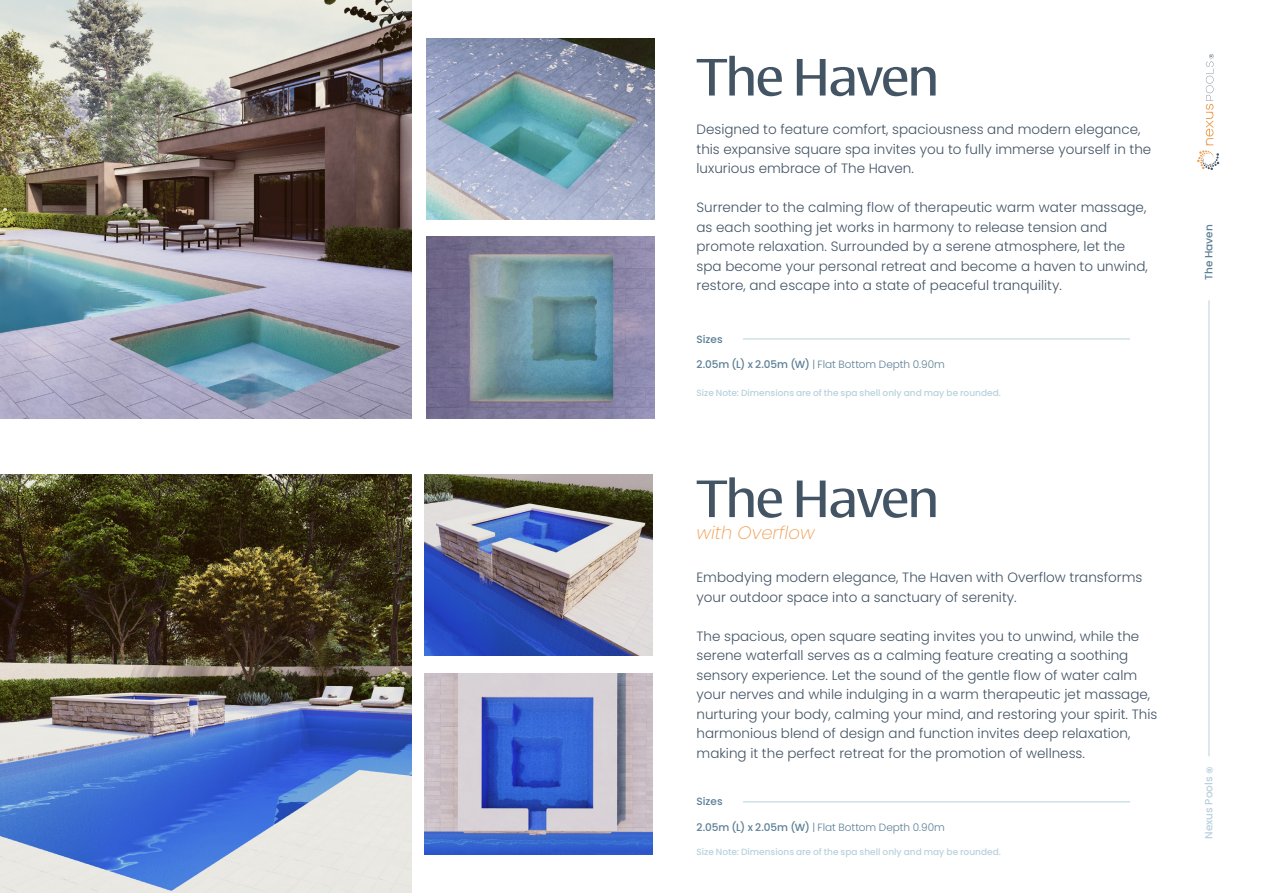
<style>
.page{position:relative;width:1263px;height:893px;background:#fff}
.page>*{position:absolute;margin:0;border:0;box-sizing:border-box;transform-origin:0 0}
.t1{font:54px "Cora";letter-spacing:-.04em;color:#435465}
.t2{font:italic 200 18px "Poppins";color:#f09e53}
.t3{font:300 13.5px/19.5px "Poppins";color:#435465}
.t4{font:300 10.5px "Poppins";letter-spacing:.005em;color:#5b7e95}
.t5{font:500 10.5px "Poppins";color:#5b7e95}
.t6{font:500 10.5px "Poppins";color:#b8d1dc}
.t7{font:500 9px "Poppins";color:#b8d1dc}
.s1{font-weight:500}
.s2{font-size:15px}
</style>
<div class="page">
<img style="left:0;top:475px;width:411px;height:418px">
<img style="left:425px;top:475px;width:228px;height:181px">
<img style="left:425px;top:673px;width:228px;height:181px">
<img style="left:0;top:0;width:411px;height:418px">
<hr style="left:1209px;top:300px;width:1px;height:456px;background:#b8d1dc">
<hr style="left:743px;top:339px;width:387px;height:1px;background:#b8d1dc">
<hr style="left:743px;top:802px;width:387px;height:1px;background:#b8d1dc">
<svg style="left:1197px;top:76px;width:22px;height:94px"></svg>
<svg style="left:1206px;top:54px;width:7px;height:13px"></svg>
<img style="left:427px;top:38px;width:228px;height:181px">
<img style="left:427px;top:236px;width:228px;height:182px">
<h1 class="t1" style="left:696px;top:45px;width:245px">The Haven</h1>
<p class="t3" style="left:696px;top:120px;width:456px">Designed to feature comfort, spaciousness and modern elegance, this expansive square spa invites you to fully immerse yourself in the luxurious embrace of The Haven.</p>
<p class="t3" style="left:696px;top:198px;width:453px">Surrender to the calming flow of therapeutic warm water massage, as each soothing jet works in harmony to release tension and promote relaxation. Surrounded by a serene atmosphere, let the spa become your personal retreat and become a haven to unwind, restore, and escape into a state of peaceful tranquility.</p>
<p class="t5" style="left:696px;top:333px;width:28px">Sizes</p>
<p class="t4" style="left:696px;top:358px;width:250px"><span class="s1">2.05m (L) x 2.05m (W)</span> | Flat Bottom Depth 0.90m</p>
<p class="t7" style="left:696px;top:388px;width:306px">Size Note: Dimensions are of the spa shell only and may be rounded.</p>
<h1 class="t1" style="left:696px;top:467px;width:245px">The Haven</h1>
<h2 class="t2" style="left:696px;top:522px;width:120px">with Overflow</h2>
<p class="t3" style="left:696px;top:568px;width:447px">Embodying modern elegance, The Haven with Overflow transforms your outdoor space into a sanctuary of serenity.</p>
<p class="t3" style="left:696px;top:626px;width:462px">The spacious, open square seating invites you to unwind, while the serene waterfall serves as a calming feature creating a soothing sensory experience. Let the sound of the gentle flow of water calm your nerves and while indulging in a warm therapeutic jet massage, nurturing your body, calming your mind, and restoring your spirit. This harmonious blend of design and function invites deep relaxation, making it the perfect retreat for the promotion of wellness.</p>
<p class="t5" style="left:696px;top:796px;width:28px">Sizes</p>
<p class="t4" style="left:696px;top:821px;width:250px"><span class="s1">2.05m (L) x 2.05m (W)</span> | Flat Bottom Depth 0.90m</p>
<p class="t7" style="left:696px;top:847px;width:306px">Size Note: Dimensions are of the spa shell only and may be rounded.</p>
<p class="t5" style="left:1203px;top:280px;width:57px;rotate:-90deg">The Haven</p>
<p class="t6" style="left:1203px;top:839px;width:74px;rotate:-90deg">Nexus Pools <span class="s2">®</span></p>
</div>
